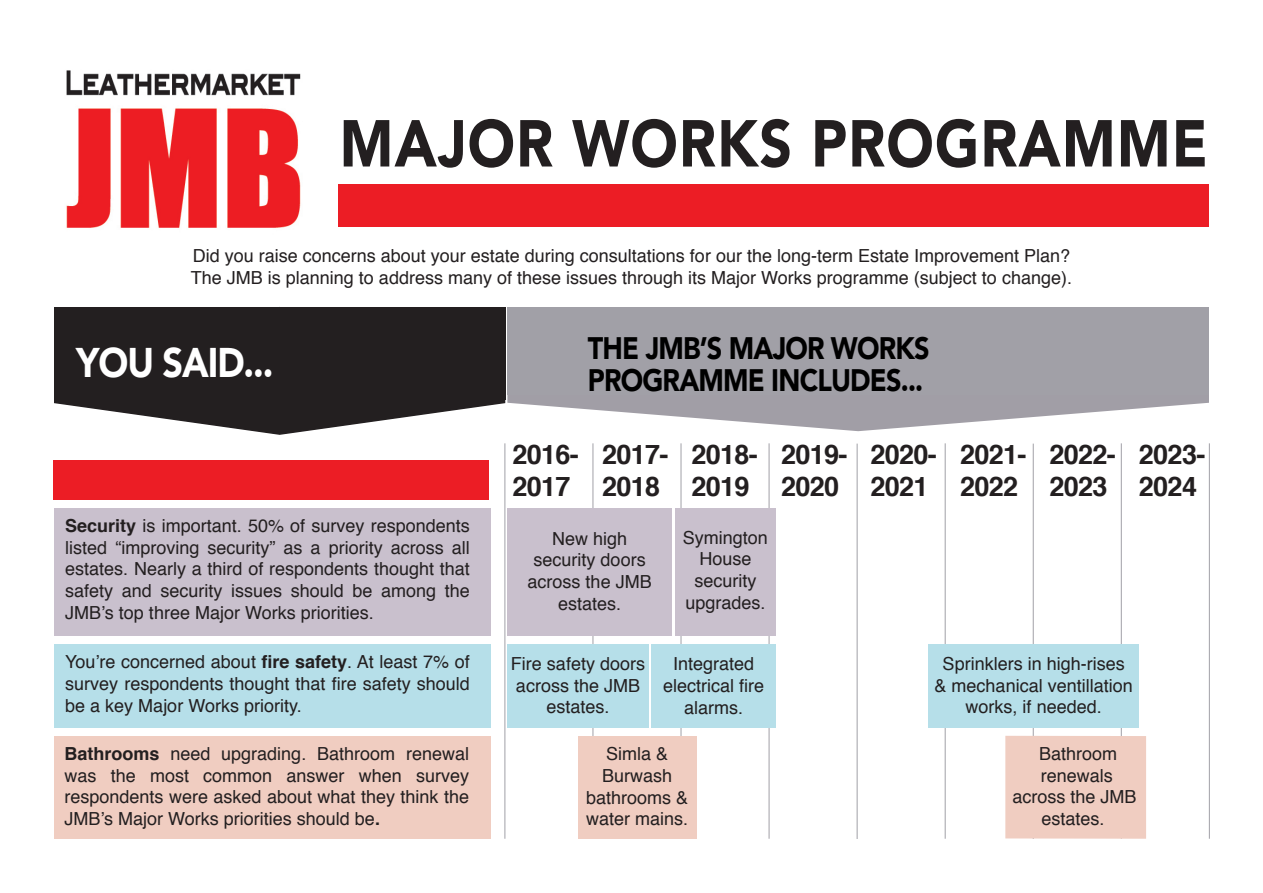
<style>
.page{position:relative;width:1263px;height:893px;background:#fff}
.page>*{position:absolute;margin:0;border:0;box-sizing:border-box;transform-origin:0 0}
.t1{font:900 65.55px "Avenir";letter-spacing:.02em;color:#231f20;scale:.87 1}
.t2{font:900 41.4px "Avenir";letter-spacing:-.03em;color:#fff;scale:.87 1}
.t3{font:900 31.05px/32.4px "Avenir";letter-spacing:-.03em;color:#000;scale:.87 1}
.t4{font:700 27px/32.4px "Helvetica";letter-spacing:-.025em;color:#231f20}
.t5{font:18px/21.6px "Helvetica";color:#231f20;text-align:center}
.s1{font-weight:700}
</style>
<div class="page">
<svg style="left:507px;top:395px;width:702px;height:36px;fill:#a19ea6"></svg>
<svg style="left:54px;top:307px;width:452px;height:128px"></svg>
<img style="left:66px;top:70px;width:235px;height:158px">
<div style="left:338px;top:184px;width:871px;height:42px;background:#ec1d25"></div>
<div style="left:55px;top:508px;width:436px;height:128px;background:#c9c0cd"></div>
<div style="left:507px;top:307px;width:702px;height:88px;background:#a1a0a7"></div>
<div style="left:54px;top:307px;width:451px;height:92px;background:#231f20"></div>
<hr style="left:593px;top:443px;width:1px;height:396px;background:#a1a0a7">
<hr style="left:681px;top:443px;width:1px;height:396px;background:#a1a0a7">
<hr style="left:769px;top:443px;width:1px;height:396px;background:#a1a0a7">
<hr style="left:857px;top:444px;width:1px;height:395px;background:#a1a0a7">
<hr style="left:945px;top:443px;width:1px;height:396px;background:#a1a0a7">
<hr style="left:1033px;top:444px;width:1px;height:395px;background:#a1a0a7">
<hr style="left:1121px;top:443px;width:1px;height:396px;background:#a1a0a7">
<hr style="left:504px;top:443px;width:1px;height:396px;background:#a1a0a7">
<hr style="left:1209px;top:443px;width:1px;height:396px;background:#a1a0a7">
<div style="left:507px;top:508px;width:165px;height:128px;background:#c9c0cd"></div>
<div style="left:675px;top:508px;width:101px;height:128px;background:#c9c0cd"></div>
<div style="left:55px;top:644px;width:436px;height:83px;background:#b6dfe9"></div>
<div style="left:507px;top:644px;width:142px;height:83px;background:#b6dfe9"></div>
<div style="left:651px;top:645px;width:125px;height:83px;background:#b6dfe9"></div>
<div style="left:928px;top:644px;width:211px;height:83px;background:#b6dfe9"></div>
<div style="left:54px;top:736px;width:436px;height:103px;background:#f0cdc1"></div>
<div style="left:578px;top:736px;width:118px;height:103px;background:#f0cdc1"></div>
<div style="left:1005px;top:736px;width:141px;height:103px;background:#f0cdc1"></div>
<div style="left:53px;top:460px;width:436px;height:40px;background:#ec1d25"></div>
<h1 class="t1" style="left:340px;top:88px;width:999px">MAJOR WORKS PROGRAMME</h1>
<p class="t5" style="left:191px;top:245px;width:883px;text-align:left">Did you raise concerns about your estate during consultations for our the long-term Estate Improvement Plan?<br>The JMB is planning to address many of these issues through its Major Works programme (subject to change).</p>
<h2 class="t2" style="left:76px;top:327px;width:228px">YOU SAID...</h2>
<h3 class="t3" style="left:588px;top:331px;width:394px">THE JMB’S MAJOR WORKS<br>PROGRAMME INCLUDES...</h3>
<p class="t5" style="left:65px;top:516px;width:406px;text-align:justify"><span class="s1">Security</span> is important. 50% of survey respondents listed “improving security” as a priority across all estates. Nearly a third of respondents thought that safety and security issues should be among the JMB’s top three Major Works priorities.</p>
<h3 class="t4" style="left:512px;top:438px;width:68px">2016-<br>2017</h3>
<h3 class="t4" style="left:602px;top:438px;width:68px">2017-<br>2018</h3>
<h3 class="t4" style="left:691px;top:438px;width:68px">2018-<br>2019</h3>
<h3 class="t4" style="left:781px;top:438px;width:68px">2019-<br>2020</h3>
<h3 class="t4" style="left:870px;top:438px;width:68px">2020-<br>2021</h3>
<h3 class="t4" style="left:960px;top:438px;width:68px">2021-<br>2022</h3>
<h3 class="t4" style="left:1049px;top:438px;width:68px">2022-<br>2023</h3>
<h3 class="t4" style="left:1139px;top:438px;width:68px">2023-<br>2024</h3>
<p class="t5" style="left:528px;top:528px;width:126px">New high security doors across the JMB estates.</p>
<p class="t5" style="left:683px;top:527px;width:87px">Symington<br>House security upgrades.</p>
<p class="t5" style="left:65px;top:652px;width:406px;text-align:justify">You’re concerned about <span class="s1">fire safety</span>. At least 7% of survey respondents thought that fire safety should be a key Major Works priority.</p>
<p class="t5" style="left:511px;top:654px;width:136px">Fire safety doors across the JMB estates.</p>
<p class="t5" style="left:663px;top:654px;width:103px">Integrated electrical fire alarms.</p>
<p class="t5" style="left:935px;top:654px;width:200px">Sprinklers in high-rises &amp; mechanical ventillation works, if needed.</p>
<p class="t5" style="left:65px;top:744px;width:406px;text-align:justify"><span class="s1">Bathrooms</span> need upgrading. Bathroom renewal was the most common answer when survey respondents were asked about what they think the JMB’s Major Works priorities should be<span class="s1">.</span></p>
<p class="t5" style="left:586px;top:744px;width:104px">Simla &amp;<br>Burwash bathrooms &amp; water mains.</p>
<p class="t5" style="left:1012px;top:743px;width:126px">Bathroom renewals across the JMB estates.</p>
</div>
